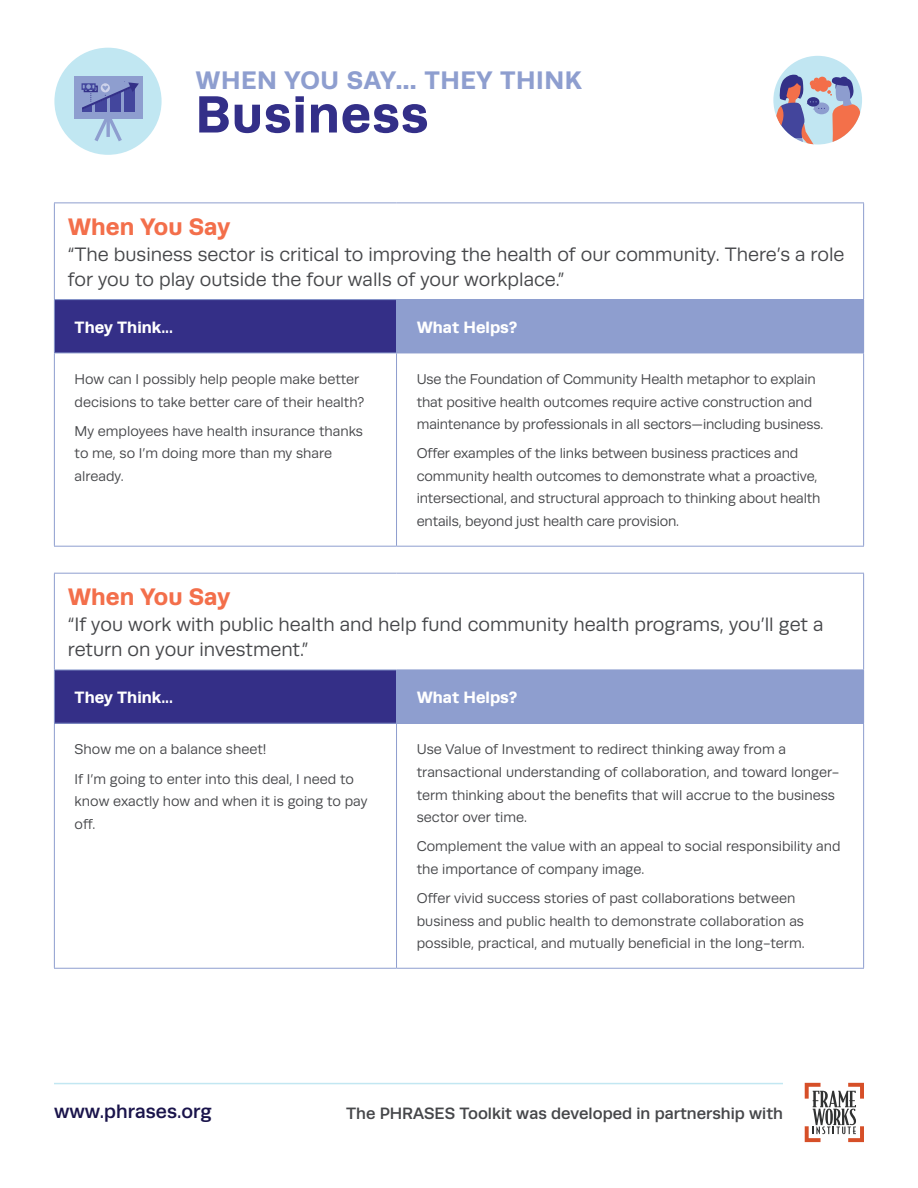
<style>
.page{position:relative;width:918px;height:1188px;background:#fff}
.page>*{position:absolute;margin:0;border:0;box-sizing:border-box;transform-origin:0 0}
.t1{font:700 52.5px "Runda";letter-spacing:.02em;color:#332f88}
.t2{font:700 25.5px "Runda";letter-spacing:.02em;color:#8e9ecf}
.t3{font:700 24px "Runda";color:#f36f4b}
.t4{font:19.5px/25.5px "Runda";color:#46474a}
.t5{font:500 19.5px "Runda";color:#1a144b}
.t6{font:500 16.5px "Runda";color:#46474a}
.t7{font:700 16.5px "Runda";color:#fff}
.t8{font:14.25px/22.5px "Runda";color:#46474a}
</style>
<div class="page">
<div style="left:773px;top:56px;width:89px;height:89px;background:#c1e6f2;border-radius:50%"></div>
<svg style="left:773px;top:73px;width:87px;height:72px"></svg>
<div style="left:814px;top:82px;width:7px;height:10px;background:#f36e49;border-radius:50%"></div>
<div style="left:819px;top:83px;width:9px;height:9px;background:#f36e49;border-radius:50%"></div>
<div style="left:825px;top:81px;width:7px;height:6px;background:#f36e49;border-radius:50%"></div>
<hr style="left:54px;top:1083px;width:729px;height:1px;background:#c2e7f2">
<svg style="left:805px;top:1083px;width:59px;height:59px"></svg>
<div style="left:54px;top:48px;width:108px;height:107px;background:#c1e7f2;border-radius:50%"></div>
<svg style="left:67px;top:76px;width:80px;height:69px"></svg>
<div style="left:54px;top:300px;width:343px;height:53px;background:#342f87"></div>
<div style="left:397px;top:300px;width:467px;height:53px;background:#8e9ecf"></div>
<hr style="left:54px;top:202px;width:343px;height:1px;background:#8e9ecf">
<hr style="left:54px;top:203px;width:1px;height:96px;background:#8e9ecf">
<hr style="left:397px;top:202px;width:467px;height:1px;background:#8e9ecf">
<hr style="left:863px;top:203px;width:1px;height:96px;background:#8e9ecf">
<hr style="left:54px;top:299px;width:343px;height:1px;background:#8e9ecf">
<hr style="left:54px;top:300px;width:1px;height:53px;background:#8e9ecf">
<hr style="left:397px;top:299px;width:467px;height:1px;background:#8e9ecf">
<hr style="left:396px;top:300px;width:1px;height:53px;background:#8e9ecf">
<hr style="left:54px;top:353px;width:343px;height:1px;background:#8e9ecf">
<hr style="left:54px;top:353px;width:1px;height:193px;background:#8e9ecf">
<hr style="left:397px;top:353px;width:467px;height:1px;background:#8e9ecf">
<hr style="left:396px;top:353px;width:1px;height:193px;background:#8e9ecf">
<hr style="left:863px;top:353px;width:1px;height:193px;background:#8e9ecf">
<hr style="left:54px;top:546px;width:343px;height:1px;background:#8e9ecf">
<hr style="left:397px;top:546px;width:467px;height:1px;background:#8e9ecf">
<div style="left:54px;top:670px;width:343px;height:53px;background:#342f87"></div>
<div style="left:397px;top:670px;width:467px;height:53px;background:#8e9ecf"></div>
<hr style="left:54px;top:573px;width:343px;height:1px;background:#8e9ecf">
<hr style="left:54px;top:574px;width:1px;height:96px;background:#8e9ecf">
<hr style="left:397px;top:573px;width:467px;height:1px;background:#8e9ecf">
<hr style="left:863px;top:574px;width:1px;height:96px;background:#8e9ecf">
<hr style="left:54px;top:670px;width:343px;height:1px;background:#8e9ecf">
<hr style="left:54px;top:670px;width:1px;height:53px;background:#8e9ecf">
<hr style="left:396px;top:670px;width:1px;height:53px;background:#8e9ecf">
<hr style="left:54px;top:723px;width:343px;height:1px;background:#8e9ecf">
<hr style="left:54px;top:724px;width:1px;height:244px;background:#8e9ecf">
<hr style="left:397px;top:723px;width:467px;height:1px;background:#8e9ecf">
<hr style="left:396px;top:724px;width:1px;height:244px;background:#8e9ecf">
<hr style="left:863px;top:724px;width:1px;height:244px;background:#8e9ecf">
<hr style="left:54px;top:968px;width:343px;height:1px;background:#8e9ecf">
<hr style="left:397px;top:968px;width:467px;height:1px;background:#8e9ecf">
<h2 class="t2" style="left:195px;top:65px;width:388px">WHEN YOU SAY… THEY THINK</h2>
<h1 class="t1" style="left:195px;top:83px;width:234px">Business</h1>
<h3 class="t3" style="left:68px;top:212px;width:164px">When You Say</h3>
<h3 class="t4" style="left:68px;top:241px;width:778px">“The business sector is critical to improving the health of our community. There’s a role for you to play outside the four walls of your workplace.”</h3>
<p class="t7" style="left:75px;top:317px;width:100px">They Think...</p>
<p class="t7" style="left:417px;top:317px;width:102px">What Helps?</p>
<p class="t8" style="left:75px;top:368px;width:291px">How can I possibly help people make better decisions to take better care of their health?</p>
<p class="t8" style="left:75px;top:420px;width:290px">My employees have health insurance thanks to me, so I’m doing more than my share already.</p>
<p class="t8" style="left:417px;top:368px;width:408px">Use the Foundation of Community Health metaphor to explain that positive health outcomes require active construction and maintenance by professionals in all sectors—including business.</p>
<p class="t8" style="left:417px;top:442px;width:405px">Offer examples of the links between business practices and community health outcomes to demonstrate what a proactive, intersectional, and structural approach to thinking about health entails, beyond just health care provision.</p>
<h3 class="t3" style="left:68px;top:583px;width:164px">When You Say</h3>
<h3 class="t4" style="left:68px;top:612px;width:757px">“If you work with public health and help fund community health programs, you’ll get a return on your investment.”</h3>
<p class="t7" style="left:75px;top:687px;width:100px">They Think...</p>
<p class="t7" style="left:417px;top:687px;width:102px">What Helps?</p>
<p class="t8" style="left:75px;top:735px;width:281px;line-height:29.2px">Show me on a balance sheet!<br>If I’m going to enter into this deal, I need to</p>
<p class="t8" style="left:75px;top:790px;width:294px">know exactly how and when it is going to pay off.</p>
<p class="t8" style="left:417px;top:738px;width:424px">Use Value of Investment to redirect thinking away from a transactional understanding of collaboration, and toward longer&shy;term thinking about the benefits that will accrue to the business sector over time.</p>
<p class="t8" style="left:417px;top:835px;width:425px">Complement the value with an appeal to social responsibility and the importance of company image.</p>
<p class="t8" style="left:417px;top:887px;width:389px">Offer vivid success stories of past collaborations between business and public health to demonstrate collaboration as possible, practical, and mutually beneficial in the long-term.</p>
<h3 class="t5" style="left:54px;top:1100px;width:159px">www.phrases.org</h3>
<p class="t6" style="left:346px;top:1104px;width:438px">The PHRASES Toolkit was developed in partnership with</p>
</div>
